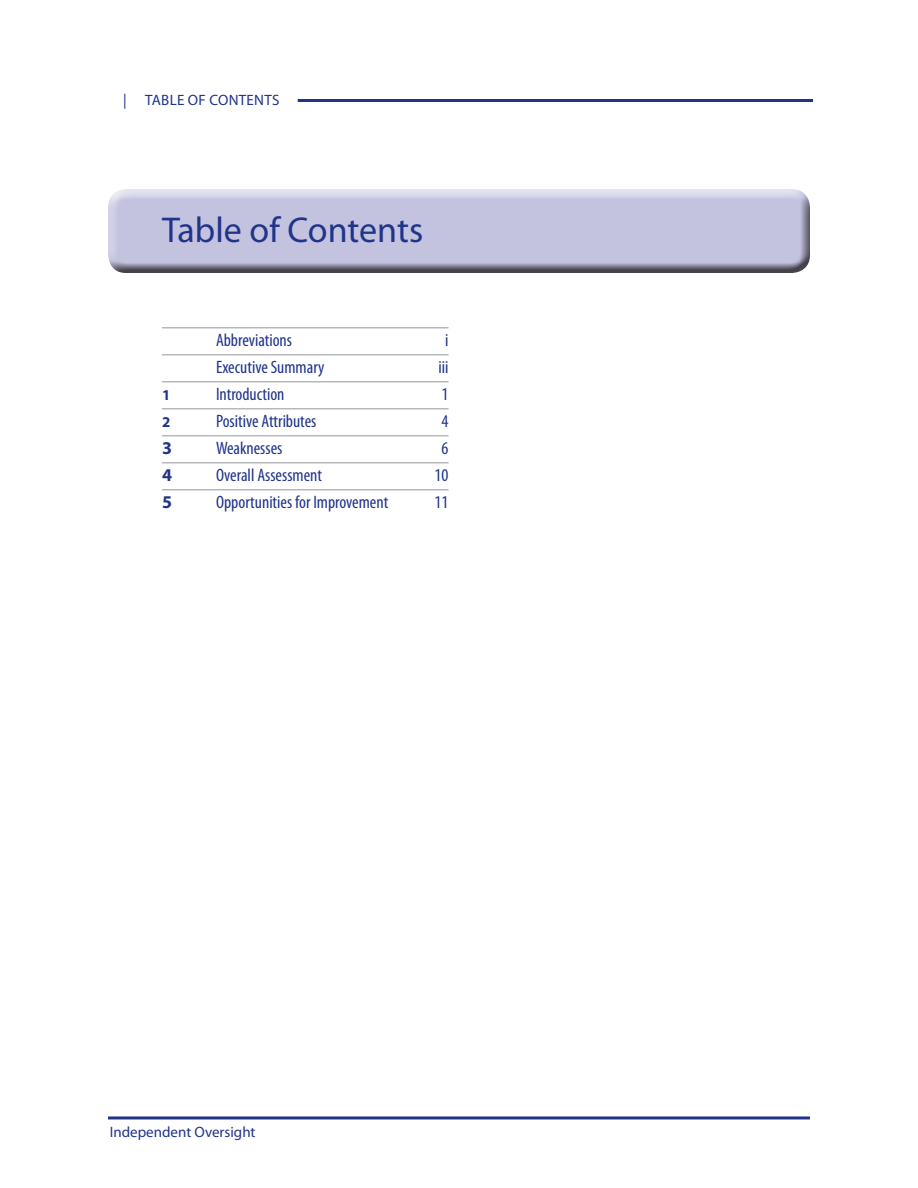
<style>
.page{position:relative;width:918px;height:1188px;background:#fff}
.page>*{position:absolute;margin:0;border:0;box-sizing:border-box;transform-origin:0 0}
.t1{font:36px "Myriad Pro";color:#20348a}
.t2{font:condensed 18px "Myriad Pro";color:#20348a}
.t3{font:700 18px "Myriad Pro";color:#20348a}
.t4{font:15px "Myriad Pro";letter-spacing:.015em;color:#20348a}
.t5{font:700 15px "Myriad Pro";color:#20348a}
</style>
<div class="page">
<hr style="left:108px;top:1116px;width:702px;height:3px;background:#20348a">
<hr style="left:298px;top:99px;width:515px;height:3px;background:#20348a">
<hr style="left:162px;top:327px;width:286px;height:1px;background:#939598">
<hr style="left:162px;top:354px;width:286px;height:1px;background:#939598">
<hr style="left:162px;top:381px;width:286px;height:1px;background:#939598">
<hr style="left:162px;top:408px;width:286px;height:1px;background:#939598">
<hr style="left:162px;top:435px;width:286px;height:1px;background:#939598">
<hr style="left:162px;top:462px;width:286px;height:1px;background:#939598">
<hr style="left:162px;top:489px;width:286px;height:1px;background:#939598">
<div style="left:106px;top:189px;width:706px;height:86px;background:#231f20;opacity:.75"></div>
<p class="t4" style="left:123px;top:90px;width:158px">| table of contents</p>
<h1 class="t1" style="left:162px;top:208px;width:263px">Table of Contents</h1>
<p class="t2" style="left:216px;top:329px;width:78px">Abbreviations</p>
<p class="t2" style="left:445px;top:329px;width:5px">i</p>
<p class="t2" style="left:216px;top:356px;width:110px">Executive Summary</p>
<p class="t2" style="left:439px;top:356px;width:11px">iii</p>
<p class="t5" style="left:162px;top:385px;width:10px">1</p>
<p class="t2" style="left:216px;top:383px;width:70px">Introduction</p>
<p class="t2" style="left:442px;top:383px;width:8px">1</p>
<p class="t5" style="left:162px;top:412px;width:10px">2</p>
<p class="t2" style="left:216px;top:410px;width:102px">Positive Attributes</p>
<p class="t2" style="left:442px;top:410px;width:8px">4</p>
<p class="t3" style="left:162px;top:436px;width:11px">3</p>
<p class="t2" style="left:216px;top:437px;width:68px">Weaknesses</p>
<p class="t2" style="left:442px;top:437px;width:8px">6</p>
<p class="t3" style="left:162px;top:463px;width:11px">4</p>
<p class="t2" style="left:216px;top:464px;width:108px">Overall Assessment</p>
<p class="t2" style="left:435px;top:464px;width:15px">10</p>
<p class="t3" style="left:162px;top:490px;width:11px">5</p>
<p class="t2" style="left:216px;top:491px;width:174px">Opportunities for Improvement</p>
<p class="t2" style="left:435px;top:491px;width:15px">11</p>
<p class="t4" style="left:110px;top:1123px;width:147px">Independent Oversight</p>
</div>
